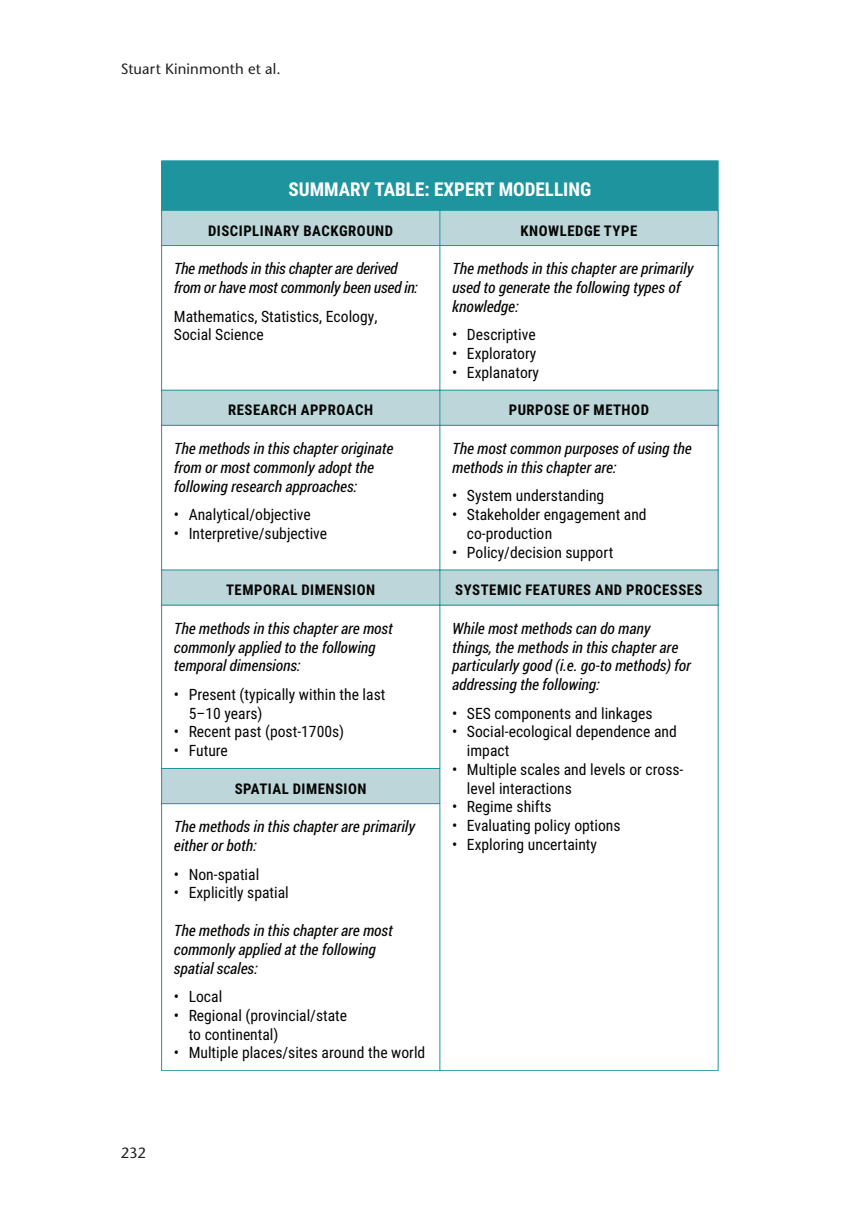
<style>
.page{position:relative;width:864px;height:1221px;background:#fff}
.page>*{position:absolute;margin:0;border:0;box-sizing:border-box;transform-origin:0 0}
.t1{font:700 19.07px "Roboto Condensed";color:#fff}
.t2{font:italic 15.58px/18.7px "Roboto Condensed";color:#050504}
.t3{font:15.58px/18.7px "Roboto Condensed";color:#050504}
.t4{font:500 14.88px "Stone Sans Std";letter-spacing:.005em;color:#231f20}
.t5{font:700 14.7px "Roboto Condensed";letter-spacing:.035em;color:#050504}
</style>
<div class="page">
<div style="left:161px;top:161px;width:556px;height:49px;background:#1e959e"></div>
<div style="left:439px;top:210px;width:278px;height:35px;background:#bcd6da"></div>
<div style="left:161px;top:210px;width:278px;height:35px;background:#bcd6da"></div>
<div style="left:439px;top:390px;width:278px;height:35px;background:#bcd6da"></div>
<div style="left:161px;top:390px;width:278px;height:35px;background:#bcd6da"></div>
<div style="left:439px;top:570px;width:278px;height:35px;background:#bcd6da"></div>
<div style="left:161px;top:570px;width:278px;height:35px;background:#bcd6da"></div>
<div style="left:161px;top:768px;width:278px;height:35px;background:#bcd6da"></div>
<hr style="left:717px;top:161px;width:1px;height:49px;background:#1e959e">
<hr style="left:161px;top:210px;width:278px;height:1px;background:#1e959e">
<hr style="left:161px;top:210px;width:1px;height:35px;background:#1e959e">
<hr style="left:439px;top:210px;width:279px;height:1px;background:#1e959e">
<hr style="left:717px;top:210px;width:1px;height:35px;background:#1e959e">
<hr style="left:161px;top:245px;width:278px;height:1px;background:#1e959e">
<hr style="left:439px;top:245px;width:279px;height:1px;background:#1e959e">
<hr style="left:161px;top:390px;width:278px;height:1px;background:#1e959e">
<hr style="left:161px;top:390px;width:1px;height:35px;background:#1e959e">
<hr style="left:439px;top:390px;width:278px;height:1px;background:#1e959e">
<hr style="left:161px;top:425px;width:278px;height:1px;background:#1e959e">
<hr style="left:439px;top:425px;width:278px;height:1px;background:#1e959e">
<hr style="left:161px;top:569px;width:278px;height:1px;background:#1e959e">
<hr style="left:161px;top:570px;width:1px;height:35px;background:#1e959e">
<hr style="left:439px;top:569px;width:278px;height:1px;background:#1e959e">
<hr style="left:439px;top:210px;width:1px;height:35px;background:#1e959e">
<hr style="left:161px;top:246px;width:1px;height:144px;background:#1e959e">
<hr style="left:439px;top:246px;width:1px;height:144px;background:#1e959e">
<hr style="left:717px;top:246px;width:1px;height:144px;background:#1e959e">
<hr style="left:439px;top:390px;width:1px;height:35px;background:#1e959e">
<hr style="left:717px;top:390px;width:1px;height:35px;background:#1e959e">
<hr style="left:161px;top:425px;width:1px;height:144px;background:#1e959e">
<hr style="left:439px;top:425px;width:1px;height:144px;background:#1e959e">
<hr style="left:717px;top:425px;width:1px;height:145px;background:#1e959e">
<hr style="left:439px;top:570px;width:1px;height:35px;background:#1e959e">
<hr style="left:717px;top:570px;width:1px;height:35px;background:#1e959e">
<hr style="left:161px;top:604px;width:278px;height:1px;background:#1e959e">
<hr style="left:161px;top:605px;width:1px;height:163px;background:#1e959e">
<hr style="left:439px;top:604px;width:278px;height:1px;background:#1e959e">
<hr style="left:439px;top:605px;width:1px;height:163px;background:#1e959e">
<hr style="left:717px;top:605px;width:1px;height:163px;background:#1e959e">
<hr style="left:717px;top:768px;width:1px;height:35px;background:#1e959e">
<hr style="left:717px;top:803px;width:1px;height:267px;background:#1e959e">
<hr style="left:439px;top:1070px;width:279px;height:1px;background:#1e959e">
<hr style="left:161px;top:768px;width:278px;height:1px;background:#1e959e">
<hr style="left:161px;top:768px;width:1px;height:35px;background:#1e959e">
<hr style="left:161px;top:803px;width:278px;height:1px;background:#1e959e">
<hr style="left:439px;top:768px;width:1px;height:35px;background:#1e959e">
<hr style="left:161px;top:803px;width:1px;height:267px;background:#1e959e">
<hr style="left:439px;top:803px;width:1px;height:267px;background:#1e959e">
<hr style="left:161px;top:1070px;width:278px;height:1px;background:#1e959e">
<p class="t4" style="left:121px;top:59px;width:161px">Stuart Kininmonth et al.</p>
<p class="t1" style="left:288px;top:175px;width:304px">SUMMARY TABLE: EXPERT MODELLING</p>
<p class="t5" style="left:208px;top:220px;width:187px">DISCIPLINARY BACKGROUND</p>
<p class="t5" style="left:520px;top:220px;width:118px">KNOWLEDGE TYPE</p>
<p class="t2" style="left:174px;top:259px;width:245px">The methods in this chapter are derived from or have most commonly been used in:</p>
<p class="t3" style="left:174px;top:306px;width:205px">Mathematics, Statistics, Ecology,<br>Social Science</p>
<p class="t2" style="left:452px;top:259px;width:242px">The methods in this chapter are primarily used to generate the following types of knowledge:</p>
<p class="t3" style="left:452px;top:325px;width:85px">• Descriptive</p>
<p class="t3" style="left:452px;top:343px;width:86px">• Exploratory</p>
<p class="t3" style="left:452px;top:362px;width:88px">• Explanatory</p>
<p class="t5" style="left:228px;top:400px;width:146px">RESEARCH APPROACH</p>
<p class="t5" style="left:508px;top:400px;width:142px">PURPOSE OF METHOD</p>
<p class="t2" style="left:174px;top:438px;width:221px">The methods in this chapter originate</p>
<p class="t2" style="left:452px;top:438px;width:241px">The most common purposes of using the</p>
<p class="t2" style="left:174px;top:457px;width:201px">from or most commonly adopt the</p>
<p class="t2" style="left:452px;top:457px;width:166px">methods in this chapter are:</p>
<p class="t2" style="left:174px;top:476px;width:184px">following research approaches:</p>
<p class="t3" style="left:452px;top:486px;width:154px">• System understanding</p>
<p class="t3" style="left:174px;top:504px;width:138px">• Analytical/objective</p>
<p class="t3" style="left:452px;top:504px;width:196px">• Stakeholder engagement and</p>
<p class="t3" style="left:174px;top:523px;width:155px">• Interpretive/subjective</p>
<p class="t3" style="left:467px;top:523px;width:87px">co-production</p>
<p class="t3" style="left:452px;top:542px;width:163px">• Policy/decision support</p>
<p class="t5" style="left:226px;top:579px;width:151px">TEMPORAL DIMENSION</p>
<p class="t5" style="left:455px;top:579px;width:249px">SYSTEMIC FEATURES AND PROCESSES</p>
<p class="t2" style="left:174px;top:618px;width:220px">The methods in this chapter are most commonly applied to the following temporal dimensions:</p>
<p class="t3" style="left:189px;top:684px;width:198px;text-indent:-15px">• Present (typically within the last<br>5–10 years)</p>
<p class="t3" style="left:174px;top:722px;width:172px">• Recent past (post-1700s)</p>
<p class="t3" style="left:174px;top:740px;width:55px">• Future</p>
<p class="t2" style="left:452px;top:618px;width:240px">While most methods can do many things, the methods in this chapter are particularly good (i.e. go-to methods) for addressing the following:</p>
<p class="t3" style="left:452px;top:703px;width:202px">• SES components and linkages</p>
<p class="t3" style="left:467px;top:722px;width:211px;text-indent:-15px">• Social-ecological dependence and impact</p>
<p class="t3" style="left:467px;top:759px;width:218px;text-indent:-15px">• Multiple scales and levels or cross&shy;level interactions</p>
<p class="t3" style="left:452px;top:797px;width:101px">• Regime shifts</p>
<p class="t3" style="left:452px;top:815px;width:170px">• Evaluating policy options</p>
<p class="t3" style="left:452px;top:834px;width:146px">• Exploring uncertainty</p>
<p class="t5" style="left:235px;top:778px;width:133px">SPATIAL DIMENSION</p>
<p class="t2" style="left:174px;top:816px;width:242px">The methods in this chapter are primarily either or both:</p>
<p class="t3" style="left:174px;top:864px;width:87px">• Non-spatial</p>
<p class="t3" style="left:174px;top:882px;width:116px">• Explicitly spatial</p>
<p class="t2" style="left:174px;top:920px;width:220px">The methods in this chapter are most commonly applied at the following spatial scales:</p>
<p class="t3" style="left:174px;top:986px;width:50px">• Local</p>
<p class="t3" style="left:189px;top:1005px;width:160px;text-indent:-15px">• Regional (provincial/state to continental)</p>
<p class="t3" style="left:174px;top:1042px;width:253px">• Multiple places/sites around the world</p>
<p class="t4" style="left:121px;top:1143px;width:27px">232</p>
</div>
